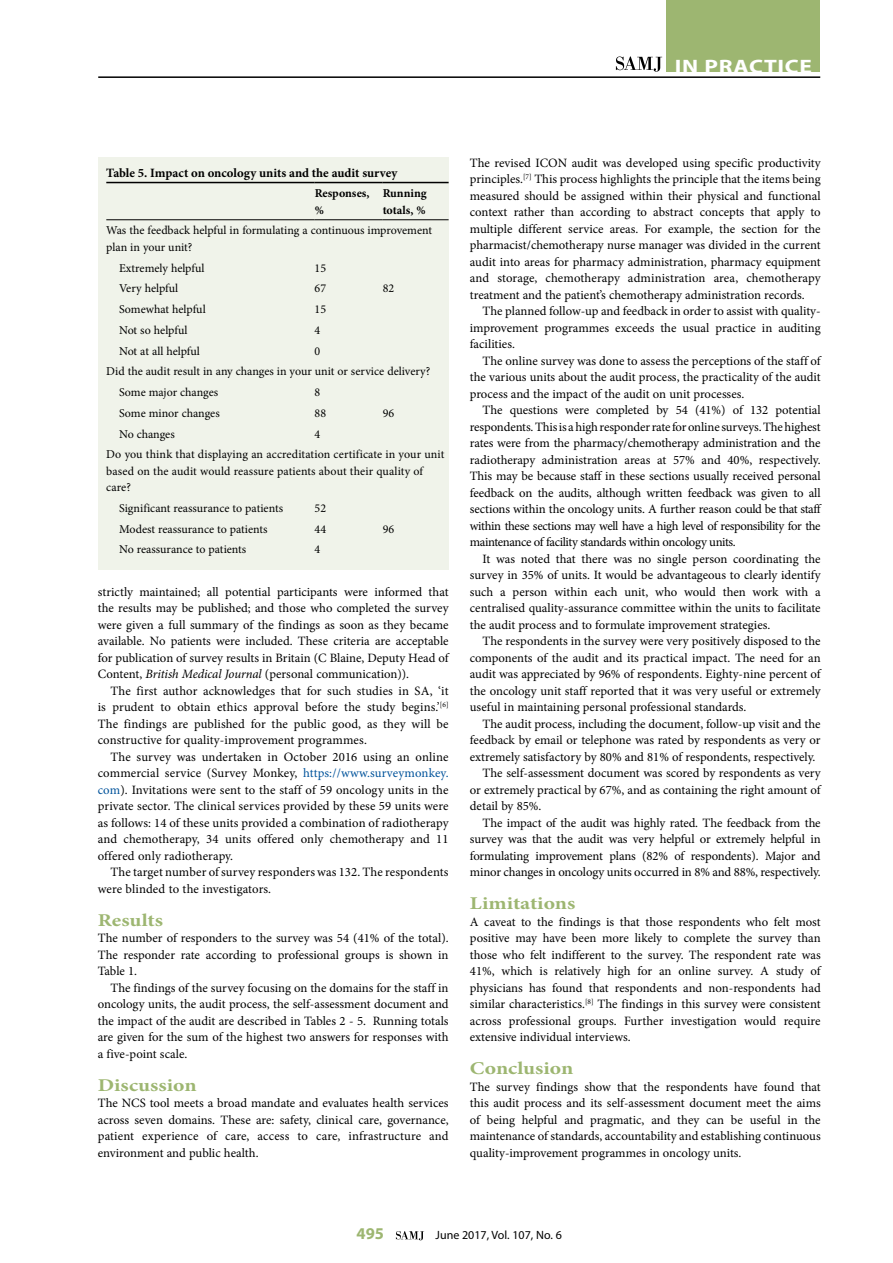
<style>
.page{position:relative;width:893px;height:1263px;background:#fff}
.page>*{position:absolute;margin:0;border:0;box-sizing:border-box;transform-origin:0 0}
.t1{font:700 19.5px "Myriad Pro";letter-spacing:.03em;color:#fff;scale:1.2 1}
.t2{font:700 18px "Minion Pro";color:#9db671;scale:1.2 1}
.t3{font:700 16.5px "Myriad Pro";color:#9db671}
.t4{font:12.75px/16.5px "Minion Pro";letter-spacing:-.005em;color:#000;text-align:justify}
.t5{font:700 12.75px "Minion Pro";color:#000}
.t6{font:12px/16.5px "Minion Pro";color:#000}
.t7{font:700 12px/16.5px "Minion Pro";color:#000}
.t8{font:12px "Myriad Pro";color:#000}
.s1{font-style:italic}
.s2{color:#00539b}
</style>
<div class="page">
<svg style="left:396px;top:1231px;width:28px;height:9px"></svg>
<hr style="left:98px;top:76px;width:722px;height:2px;background:#000">
<div style="left:667px;top:0;width:153px;height:72px;background:#9db671"></div>
<svg style="left:616px;top:57px;width:46px;height:15px"></svg>
<div style="left:98px;top:157px;width:351px;height:413px;background:#f0f3ea"></div>
<hr style="left:106px;top:182px;width:209px;height:1px;background:#000">
<hr style="left:315px;top:182px;width:68px;height:1px;background:#000">
<hr style="left:383px;top:182px;width:66px;height:1px;background:#000">
<hr style="left:106px;top:219px;width:209px;height:1px;background:#000">
<hr style="left:315px;top:219px;width:68px;height:1px;background:#000">
<hr style="left:383px;top:219px;width:66px;height:1px;background:#000">
<h1 class="t1" style="left:675px;top:54px;width:116px">IN PRACTICE</h1>
<p class="t5" style="left:106px;top:163px;width:293px">Table 5. Impact on oncology units and the audit survey</p>
<p class="t7" style="left:315px;top:185px;width:56px">Responses, %</p>
<p class="t7" style="left:383px;top:185px;width:46px">Running totals, %</p>
<p class="t6" style="left:106px;top:222px;width:327px">Was the feedback helpful in formulating a continuous improvement plan in your unit?</p>
<p class="t6" style="left:119px;top:260px;width:87px">Extremely helpful</p>
<p class="t6" style="left:315px;top:260px;width:13px">15</p>
<p class="t6" style="left:119px;top:280px;width:61px">Very helpful</p>
<p class="t6" style="left:315px;top:280px;width:13px">67</p>
<p class="t6" style="left:383px;top:280px;width:13px">82</p>
<p class="t6" style="left:119px;top:301px;width:88px">Somewhat helpful</p>
<p class="t6" style="left:315px;top:301px;width:13px">15</p>
<p class="t6" style="left:119px;top:322px;width:70px">Not so helpful</p>
<p class="t6" style="left:315px;top:322px;width:7px">4</p>
<p class="t6" style="left:119px;top:343px;width:82px">Not at all helpful</p>
<p class="t6" style="left:315px;top:343px;width:7px">0</p>
<p class="t6" style="left:106px;top:363px;width:325px">Did the audit result in any changes in your unit or service delivery?</p>
<p class="t6" style="left:119px;top:384px;width:101px">Some major changes</p>
<p class="t6" style="left:315px;top:384px;width:7px">8</p>
<p class="t6" style="left:119px;top:405px;width:102px">Some minor changes</p>
<p class="t6" style="left:315px;top:405px;width:13px">88</p>
<p class="t6" style="left:383px;top:405px;width:13px">96</p>
<p class="t6" style="left:119px;top:425px;width:57px">No changes</p>
<p class="t6" style="left:106px;top:423px;width:340px;line-height:20.7px;text-indent:208px">4<br>Do you think that displaying an accreditation certificate in your unit</p>
<p class="t6" style="left:106px;top:463px;width:318px">based on the audit would reassure patients about their quality of care?</p>
<p class="t6" style="left:119px;top:500px;width:166px">Significant reassurance to patients</p>
<p class="t6" style="left:315px;top:500px;width:13px">52</p>
<p class="t6" style="left:119px;top:521px;width:150px">Modest reassurance to patients</p>
<p class="t6" style="left:315px;top:521px;width:13px">44</p>
<p class="t6" style="left:383px;top:521px;width:13px">96</p>
<p class="t6" style="left:119px;top:541px;width:129px">No reassurance to patients</p>
<p class="t6" style="left:315px;top:541px;width:7px">4</p>
<p class="t4" style="left:98px;top:583px;width:352px">strictly maintained; all potential participants were informed that the results may be published; and those who completed the survey were given a full summary of the findings as soon as they became available. No patients were included. These criteria are acceptable for publication of survey results in Britain (C Blaine, Deputy Head of Content, <span class="s1">British Medical Journal</span> (personal communication)).</p>
<p class="t4" style="left:98px;top:682px;width:352px;text-indent:13px">The first author acknowledges that for such studies in SA, ‘it is prudent to obtain ethics approval before the study begins.’<sup>[6] </sup>The findings are published for the public good, as they will be constructive for quality-improvement programmes.</p>
<p class="t4" style="left:98px;top:748px;width:352px;text-indent:13px">The survey was undertaken in October 2016 using an online commercial service (Survey Monkey, <span class="s2">https://www.surveymonkey. com</span>). Invitations were sent to the staff of 59 oncology units in the private sector. The clinical services provided by these 59 units were as follows: 14 of these units provided a combination of radiotherapy and chemotherapy, 34 units offered only chemotherapy and 11 offered only radiotherapy.</p>
<p class="t4" style="left:98px;top:864px;width:352px;text-indent:13px">The target number of survey responders was 132. The respondents were blinded to the investigators.</p>
<h2 class="t2" style="left:98px;top:907px;width:56px">Results</h2>
<p class="t4" style="left:98px;top:930px;width:352px">The number of responders to the survey was 54 (41% of the total).<br>The responder rate according to professional groups is shown in Table 1.</p>
<p class="t4" style="left:98px;top:979px;width:352px;text-indent:13px">The findings of the survey focusing on the domains for the staff in oncology units, the audit process, the self-assessment document and the impact of the audit are described in Tables 2 - 5. Running totals are given for the sum of the highest two answers for responses with a five-point scale.</p>
<h2 class="t2" style="left:98px;top:1072px;width:84px">Discussion</h2>
<p class="t4" style="left:98px;top:1095px;width:352px">The NCS tool meets a broad mandate and evaluates health services across seven domains. These are: safety, clinical care, governance, patient experience of care, access to care, infrastructure and environment and public health.</p>
<p class="t4" style="left:470px;top:154px;width:352px">The revised ICON audit was developed using specific productivity principles.<sup>[7]</sup> This process highlights the principle that the items being measured should be assigned within their physical and functional context rather than according to abstract concepts that apply to multiple different service areas. For example, the section for the pharmacist/chemotherapy nurse manager was divided in the current audit into areas for pharmacy administration, pharmacy equipment and storage, chemotherapy administration area, chemotherapy treatment and the patient’s chemotherapy administration records.</p>
<p class="t4" style="left:470px;top:303px;width:352px;text-indent:13px">The planned follow-up and feedback in order to assist with quality&shy;improvement programmes exceeds the usual practice in auditing facilities.</p>
<p class="t4" style="left:470px;top:352px;width:352px;text-indent:13px">The online survey was done to assess the perceptions of the staff of the various units about the audit process, the practicality of the audit process and the impact of the audit on unit processes.</p>
<p class="t4" style="left:470px;top:402px;width:352px;text-indent:13px">The questions were completed by 54 (41%) of 132 potential respondents. This is a high responder rate for online surveys. The highest rates were from the pharmacy/chemotherapy administration and the radiotherapy administration areas at 57% and 40%, respectively.<br>This may be because staff in these sections usually received personal feedback on the audits, although written feedback was given to all sections within the oncology units. A further reason could be that staff within these sections may well have a high level of responsibility for the maintenance of facility standards within oncology units.</p>
<p class="t4" style="left:470px;top:550px;width:352px;text-indent:13px">It was noted that there was no single person coordinating the survey in 35% of units. It would be advantageous to clearly identify such a person within each unit, who would then work with a centralised quality-assurance committee within the units to facilitate the audit process and to formulate improvement strategies.</p>
<p class="t4" style="left:470px;top:633px;width:352px;text-indent:13px">The respondents in the survey were very positively disposed to the components of the audit and its practical impact. The need for an audit was appreciated by 96% of respondents. Eighty-nine percent of the oncology unit staff reported that it was very useful or extremely useful in maintaining personal professional standards.</p>
<p class="t4" style="left:483px;top:715px;width:340px">The audit process, including the document, follow-up visit and the</p>
<p class="t4" style="left:470px;top:732px;width:352px">feedback by email or telephone was rated by respondents as very or</p>
<p class="t4" style="left:470px;top:748px;width:347px">extremely satisfactory by 80% and 81% of respondents, respectively.</p>
<p class="t4" style="left:483px;top:765px;width:340px">The self-assessment document was scored by respondents as very</p>
<p class="t4" style="left:470px;top:781px;width:352px">or extremely practical by 67%, and as containing the right amount of</p>
<p class="t4" style="left:470px;top:798px;width:73px">detail by 85%.</p>
<p class="t4" style="left:483px;top:814px;width:340px">The impact of the audit was highly rated. The feedback from the</p>
<p class="t4" style="left:470px;top:831px;width:352px">survey was that the audit was very helpful or extremely helpful in</p>
<p class="t4" style="left:470px;top:847px;width:352px">formulating improvement plans (82% of respondents). Major and</p>
<p class="t4" style="left:470px;top:864px;width:352px">minor changes in oncology units occurred in 8% and 88%, respectively.</p>
<h2 class="t2" style="left:470px;top:891px;width:89px">Limitations</h2>
<p class="t4" style="left:470px;top:913px;width:352px">A caveat to the findings is that those respondents who felt most positive may have been more likely to complete the survey than those who felt indifferent to the survey. The respondent rate was 41%, which is relatively high for an online survey. A study of physicians has found that respondents and non-respondents had similar characteristics.<sup>[8]</sup> The findings in this survey were consistent across professional groups. Further investigation would require extensive individual interviews.</p>
<h2 class="t2" style="left:470px;top:1056px;width:88px">Conclusion</h2>
<p class="t4" style="left:470px;top:1078px;width:352px">The survey findings show that the respondents have found that this audit process and its self-assessment document meet the aims of being helpful and pragmatic, and they can be useful in the maintenance of standards, accountability and establishing continuous quality-improvement programmes in oncology units.</p>
<p class="t3" style="left:357px;top:1223px;width:29px">495</p>
<p class="t8" style="left:436px;top:1228px;width:128px">June 2017, Vol. 107, No. 6</p>
</div>
